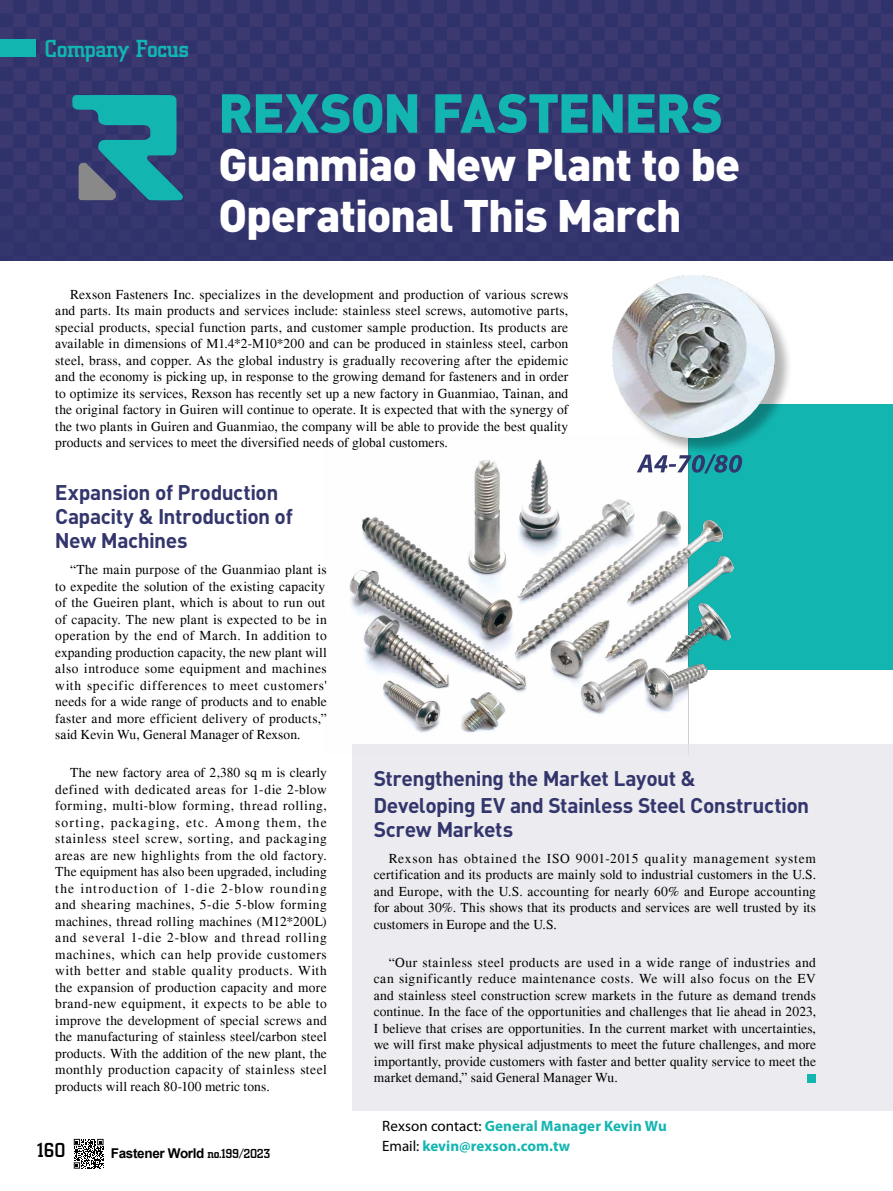
<style>
.page{position:relative;width:893px;height:1191px;background:#fff}
.page>*{position:absolute;margin:0;border:0;box-sizing:border-box;transform-origin:0 0}
.t1{font:900 54px "DIN Pro";letter-spacing:-.025em;color:#13b5b1}
.t2{font:900 45px/50.4px "DIN Pro";letter-spacing:-.025em;color:#fff}
.t3{font:500 25.5px "City D";letter-spacing:-.025em;color:#13b5b1}
.t4{font:700 21px/24px "DIN Pro";letter-spacing:-.025em;color:#33366c}
.t5{font:500 21px "City D";color:#000}
.t6{font:700 15px/19.5px "Myriad Pro";letter-spacing:.005em;color:#13b5b1}
.t7{font:13.5px/16.5px "Times";letter-spacing:.005em;color:#000;text-align:justify}
.t8{font:700 13.5px "Arial";letter-spacing:-.025em;color:#000}
.s1{font-family:"City D";font-weight:500}
.s2{font-weight:400;color:#000}
</style>
<div class="page">
<div style="left:0;top:0;width:893px;height:261px;background:#34356d"></div>
<div style="left:0;top:40px;width:36px;height:17px;background:#13b5b1"></div>
<svg style="left:74px;top:1138px;width:30px;height:30px"></svg>
<div style="left:687px;top:404px;width:206px;height:265px;background:#13b5b1"></div>
<img style="left:349px;top:459px;width:417px;height:295px">
<div style="left:353px;top:744px;width:540px;height:366px;background:#ecebef"></div>
<svg style="left:72px;top:95px;width:111px;height:105px;background:#2a7e92"></svg>
<div style="left:615px;top:278px;width:177px;height:177px;background:#000;opacity:.3"></div>
<img style="left:612px;top:276px;width:162px;height:161px">
<svg style="left:637px;top:454px;width:105px;height:19px"></svg>
<div style="left:807px;top:1074px;width:9px;height:8px;background:#13b5b1"></div>
<h3 class="t3" style="left:45px;top:35px;width:146px">Company Focus</h3>
<h1 class="t1" style="left:218px;top:76px;width:507px">REXSON FASTENERS</h1>
<h2 class="t2" style="left:218px;top:138px;width:523px">Guanmiao New Plant to be<br>Operational This March</h2>
<p class="t7" style="left:55px;top:286px;width:515px;text-indent:15px">Rexson Fasteners Inc. specializes in the development and production of various screws and parts. Its main products and services include: stainless steel screws, automotive parts, special products, special function parts, and customer sample production. Its products are available in dimensions of M1.4*2-M10*200 and can be produced in stainless steel, carbon steel, brass, and copper. As the global industry is gradually recovering after the epidemic and the economy is picking up, in response to the growing demand for fasteners and in order to optimize its services, Rexson has recently set up a new factory in Guanmiao, Tainan, and the original factory in Guiren will continue to operate. It is expected that with the synergy of the two plants in Guiren and Guanmiao, the company will be able to provide the best quality products and services to meet the diversified needs of global customers.</p>
<h3 class="t4" style="left:55px;top:480px;width:239px">Expansion of Production<br>Capacity &amp; Introduction of<br>New Machines</h3>
<p class="t7" style="left:55px;top:561px;width:273px;text-indent:15px">“The main purpose of the Guanmiao plant is to expedite the solution of the existing capacity of the Gueiren plant, which is about to run out of capacity. The new plant is expected to be in operation by the end of March. In addition to expanding production capacity, the new plant will also introduce some equipment and machines with specific differences to meet customers' needs for a wide range of products and to enable faster and more efficient delivery of products,” said Kevin Wu, General Manager of Rexson.</p>
<p class="t7" style="left:55px;top:764px;width:273px;text-indent:15px">The new factory area of 2,380 sq m is clearly defined with dedicated areas for 1-die 2-blow forming, multi-blow forming, thread rolling, sorting, packaging, etc. Among them, the stainless steel screw, sorting, and packaging areas are new highlights from the old factory.<br>The equipment has also been upgraded, including the introduction of 1-die 2-blow rounding and shearing machines, 5-die 5-blow forming machines, thread rolling machines (M12*200L) and several 1-die 2-blow and thread rolling machines, which can help provide customers with better and stable quality products. With the expansion of production capacity and more brand-new equipment, it expects to be able to improve the development of special screws and the manufacturing of stainless steel/carbon steel products. With the addition of the new plant, the monthly production capacity of stainless steel products will reach 80-100 metric tons.</p>
<h3 class="t5" style="left:37px;top:1138px;width:30px">160</h3>
<p class="t8" style="left:111px;top:1144px;width:161px">Fastener World <span class="s1">no.199/2023</span></p>
<h3 class="t4" style="left:373px;top:763px;width:437px;line-height:27.3px">Strengthening the Market Layout &amp;<br>Developing EV and Stainless Steel Construction</h3>
<h3 class="t4" style="left:374px;top:816px;width:141px">Screw Markets</h3>
<p class="t7" style="left:374px;top:850px;width:444px;text-indent:15px">Rexson has obtained the ISO 9001-2015 quality management system certification and its products are mainly sold to industrial customers in the U.S. and Europe, with the U.S. accounting for nearly 60% and Europe accounting for about 30%. This shows that its products and services are well trusted by its customers in Europe and the U.S.</p>
<p class="t7" style="left:374px;top:953px;width:444px;text-indent:15px">“Our stainless steel products are used in a wide range of industries and can significantly reduce maintenance costs. We will also focus on the EV and stainless steel construction screw markets in the future as demand trends continue. In the face of the opportunities and challenges that lie ahead in 2023, I believe that crises are opportunities. In the current market with uncertainties, we will first make physical adjustments to meet the future challenges, and more importantly, provide customers with faster and better quality service to meet the market demand,” said General Manager Wu.</p>
<p class="t6" style="left:382px;top:1116px;width:286px"><span class="s2">Rexson contact:</span> General Manager Kevin Wu<br><span class="s2">Email:</span> kevin@rexson.com.tw</p>
</div>
